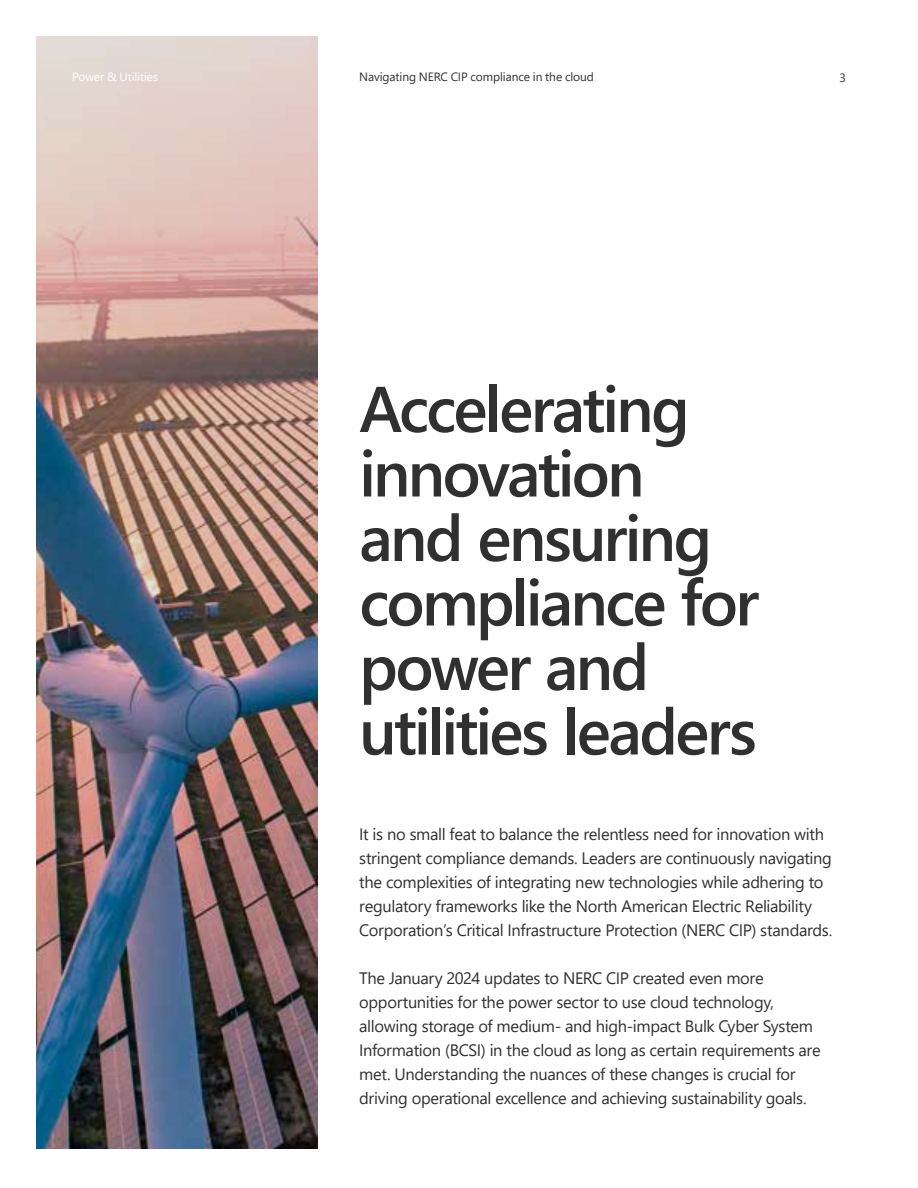
<style>
.page{position:relative;width:918px;height:1188px;background:#fff}
.page>*{position:absolute;margin:0;border:0;box-sizing:border-box;transform-origin:0 0}
.t1{font:600 64.5px/64.5px "Segoe UI";letter-spacing:-.045em;color:#303030}
.t2{font:16.5px/24px "Segoe UI";letter-spacing:-.02em;color:#303030}
.t3{font:12px "Segoe UI";letter-spacing:-.01em;color:#303030}
.t4{font:12px "Segoe UI";letter-spacing:-.01em;color:#fff}
</style>
<div class="page">
<img style="left:36px;top:36px;width:281px;height:1113px">
<p class="t4" style="left:72px;top:66px;width:88px">Power &amp; Utilities</p>
<p class="t3" style="left:359px;top:66px;width:236px">Navigating NERC CIP compliance in the cloud</p>
<p class="t3" style="left:840px;top:67px;width:8px">3</p>
<h1 class="t1" style="left:359px;top:372px;width:401px">Accelerating innovation and ensuring compliance for power and utilities leaders</h1>
<p class="t2" style="left:359px;top:821px;width:466px">It is no small feat to balance the relentless need for innovation with</p>
<p class="t2" style="left:359px;top:845px;width:474px">stringent compliance demands. Leaders are continuously navigating</p>
<p class="t2" style="left:359px;top:869px;width:466px">the complexities of integrating new technologies while adhering to</p>
<p class="t2" style="left:359px;top:893px;width:454px">regulatory frameworks like the North American Electric Reliability</p>
<p class="t2" style="left:359px;top:917px;width:475px">Corporation’s Critical Infrastructure Protection (NERC CIP) standards.</p>
<p class="t2" style="left:359px;top:965px;width:455px">The January 2024 updates to NERC CIP created even more opportunities for the power sector to use cloud technology, allowing storage of medium- and high-impact Bulk Cyber System</p>
<p class="t2" style="left:359px;top:1037px;width:463px">Information (BCSI) in the cloud as long as certain requirements are met. Understanding the nuances of these changes is crucial for</p>
<p class="t2" style="left:359px;top:1085px;width:449px">driving operational excellence and achieving sustainability goals.</p>
</div>
